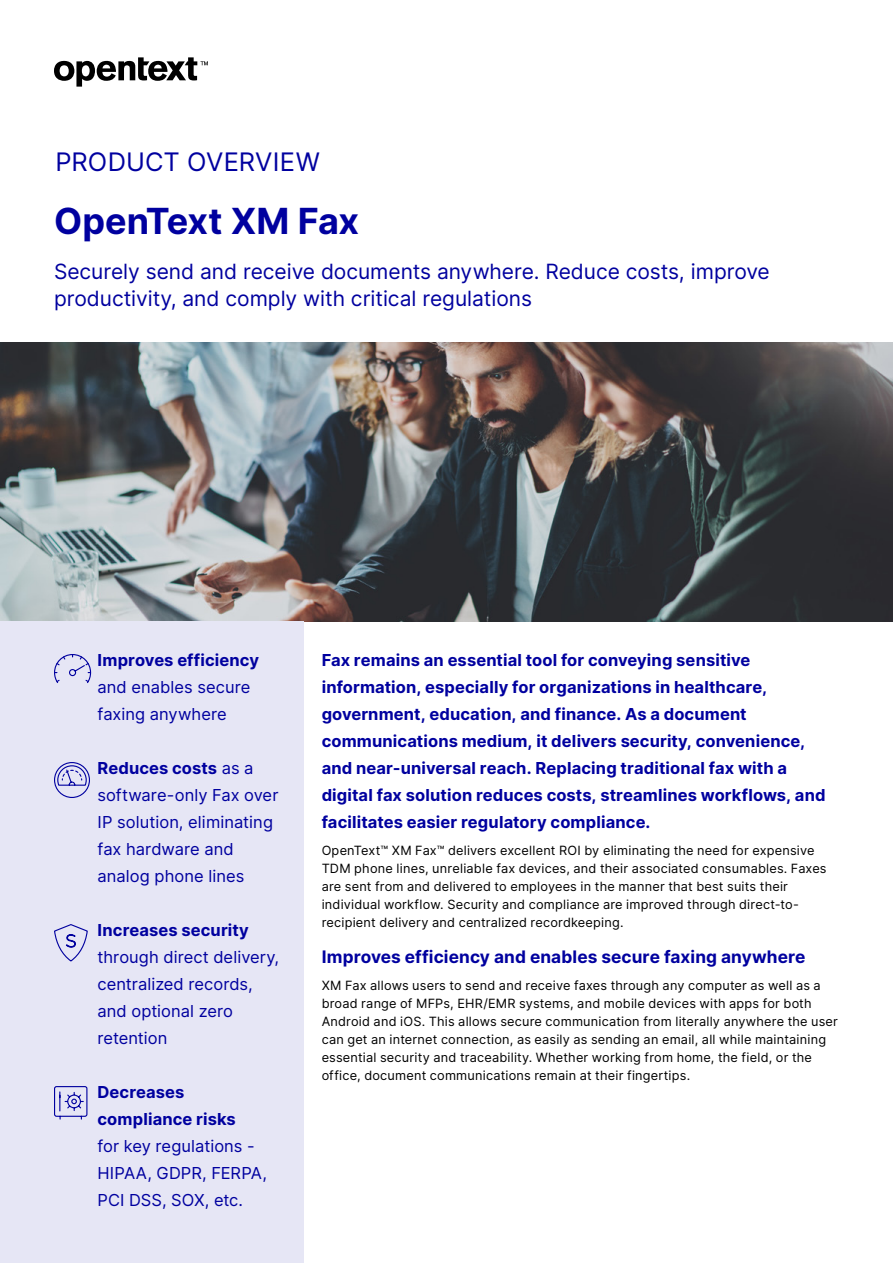
<style>
.page{position:relative;width:893px;height:1263px;background:#fff}
.page>*{position:absolute;margin:0;border:0;box-sizing:border-box;transform-origin:0 0}
.t1{font:700 36px "Inter";letter-spacing:-.005em;color:#00009f}
.Document_type{font:25.5px "Inter";letter-spacing:.005em;color:#00009f}
.t2{font:21px/27px "Inter";color:#00009f}
.t3{font:700 17.25px "Inter";letter-spacing:.005em;color:#00009f}
.Introduction_Paragra{font:700 16.5px/27px "Inter";letter-spacing:.005em;color:#00009f}
.Sidebar_Stat{font:16.5px/27px "Inter";letter-spacing:.005em;color:#00009f}
.Body{font:12.75px/18px "Inter";letter-spacing:.015em;color:#000}
.s1{font-weight:700}
</style>
<div class="page">
<svg style="left:54px;top:57px;width:154px;height:30px"></svg>
<img style="left:0;top:342px;width:893px;height:279px">
<div style="left:0;top:621px;width:304px;height:642px;background:#e6e6f5"></div>
<svg style="left:54px;top:654px;width:38px;height:29px"></svg>
<div style="left:54px;top:762px;width:36px;height:36px;border:1px solid #00009f;border-radius:50%"></div>
<svg style="left:57px;top:765px;width:30px;height:21px"></svg>
<svg style="left:54px;top:924px;width:34px;height:38px"></svg>
<svg style="left:54px;top:1086px;width:34px;height:34px"></svg>
<p class="Document_type" style="left:55px;top:143px;width:266px">PRODUCT OVERVIEW</p>
<h1 class="t1" style="left:54px;top:195px;width:307px">OpenText XM Fax</h1>
<h2 class="t2" style="left:54px;top:257px;width:717px">Securely send and receive documents anywhere. Reduce costs, improve productivity, and comply with critical regulations</h2>
<p class="Sidebar_Stat" style="left:98px;top:646px;width:163px"><span class="s1">Improves efficiency </span>and enables secure faxing anywhere</p>
<p class="Sidebar_Stat" style="left:98px;top:754px;width:182px"><span class="s1">Reduces costs</span> as a software-only Fax over<br>IP solution, eliminating fax hardware and analog phone lines</p>
<p class="Sidebar_Stat" style="left:98px;top:916px;width:183px"><span class="s1">Increases security </span>through direct delivery, centralized records, and optional zero retention</p>
<p class="Sidebar_Stat" style="left:98px;top:1078px;width:171px"><span class="s1">Decreases compliance risks<br></span>for key regulations -<br>HIPAA, GDPR, FERPA,<br>PCI DSS, SOX, etc.</p>
<p class="Introduction_Paragra" style="left:322px;top:646px;width:505px">Fax remains an essential tool for conveying sensitive information, especially for organizations in healthcare, government, education, and finance. As a document communications medium, it delivers security, convenience, and near-universal reach. Replacing traditional fax with a digital fax solution reduces costs, streamlines workflows, and facilitates easier regulatory compliance.</p>
<p class="Body" style="left:322px;top:841px;width:506px">OpenText™ XM Fax™ delivers excellent ROI by eliminating the need for expensive TDM phone lines, unreliable fax devices, and their associated consumables. Faxes are sent from and delivered to employees in the manner that best suits their individual workflow. Security and compliance are improved through direct-to&shy;recipient delivery and centralized recordkeeping.</p>
<h3 class="t3" style="left:322px;top:944px;width:485px">Improves efficiency and enables secure faxing anywhere</h3>
<p class="Body" style="left:322px;top:976px;width:518px">XM Fax allows users to send and receive faxes through any computer as well as a broad range of MFPs, EHR/EMR systems, and mobile devices with apps for both Android and iOS. This allows secure communication from literally anywhere the user can get an internet connection, as easily as sending an email, all while maintaining essential security and traceability. Whether working from home, the field, or the office, document communications remain at their fingertips.</p>
</div>
